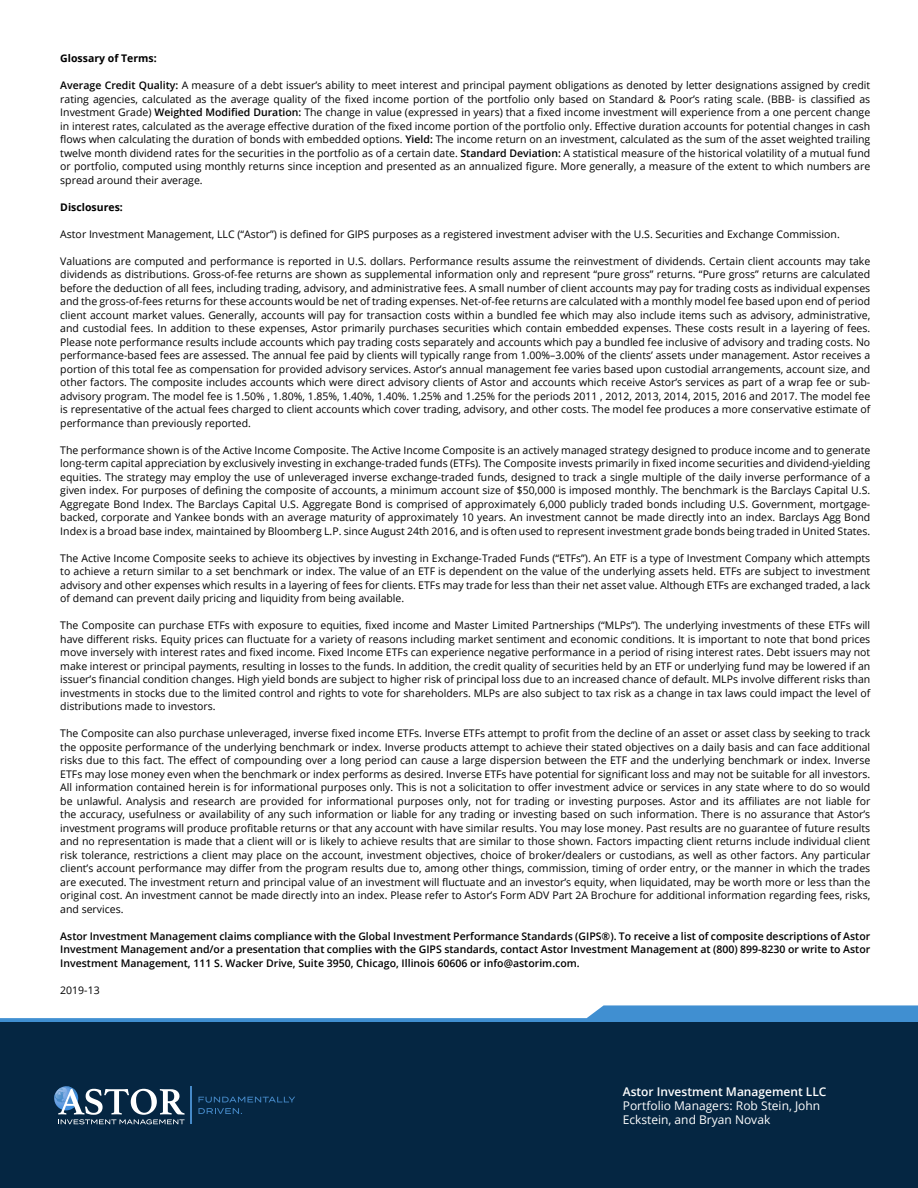
<style>
.page{position:relative;width:918px;height:1188px;background:#fff}
.page>*{position:absolute;margin:0;border:0;box-sizing:border-box;transform-origin:0 0}
.t1{font:12px/14.4px "Open Sans";color:#fff}
.t2{font:600 12px "Open Sans";color:#fff}
.t3{font:10.5px/13.5px "Open Sans";color:#000;text-align:justify}
.t4{font:600 10.5px/13.5px "Open Sans";color:#000;text-align:justify}
.t5{font:700 10.5px "Open Sans";color:#000}
.s1{font-weight:600}
</style>
<div class="page">
<svg style="left:0;top:1005px;width:918px;height:18px"></svg>
<div style="left:0;top:1023px;width:918px;height:165px;background:#052642"></div>
<hr style="left:191px;top:1086px;width:1px;height:38px;background:#468ac9">
<svg style="left:199px;top:1097px;width:96px;height:17px"></svg>
<svg style="left:54px;top:1086px;width:131px;height:38px"></svg>
<p class="t5" style="left:60px;top:51px;width:98px">Glossary of Terms:</p>
<p class="t3" style="left:60px;top:78px;width:812px"><span class="s1">Average Credit Quality:</span> A measure of a debt issuer’s ability to meet interest and principal payment obligations as denoted by letter designations assigned by credit rating agencies, calculated as the average quality of the fixed income portion of the portfolio only based on Standard &amp; Poor’s rating scale. (BBB- is classified as Investment Grade) <span class="s1">Weighted Modified Duration:</span> The change in value (expressed in years) that a fixed income investment will experience from a one percent change in interest rates, calculated as the average effective duration of the fixed income portion of the portfolio only. Effective duration accounts for potential changes in cash flows when calculating the duration of bonds with embedded options. <span class="s1">Yield:</span> The income return on an investment, calculated as the sum of the asset weighted trailing twelve month dividend rates for the securities in the portfolio as of a certain date. <span class="s1">Standard Deviation:</span> A statistical measure of the historical volatility of a mutual fund or portfolio, computed using monthly returns since inception and presented as an annualized figure. More generally, a measure of the extent to which numbers are spread around their average.</p>
<p class="t5" style="left:60px;top:199px;width:64px">Disclosures:</p>
<p class="t3" style="left:60px;top:227px;width:781px">Astor Investment Management, LLC (“Astor”) is defined for GIPS purposes as a registered investment adviser with the U.S. Securities and Exchange Commission.</p>
<p class="t3" style="left:60px;top:254px;width:812px">Valuations are computed and performance is reported in U.S. dollars. Performance results assume the reinvestment of dividends. Certain client accounts may take dividends as distributions. Gross-of-fee returns are shown as supplemental information only and represent “pure gross” returns. “Pure gross” returns are calculated before the deduction of all fees, including trading, advisory, and administrative fees. A small number of client accounts may pay for trading costs as individual expenses and the gross-of-fees returns for these accounts would be net of trading expenses. Net-of-fee returns are calculated with a monthly model fee based upon end of period client account market values. Generally, accounts will pay for transaction costs within a bundled fee which may also include items such as advisory, administrative, and custodial fees. In addition to these expenses, Astor primarily purchases securities which contain embedded expenses. These costs result in a layering of fees.<br>Please note performance results include accounts which pay trading costs separately and accounts which pay a bundled fee inclusive of advisory and trading costs. No performance-based fees are assessed. The annual fee paid by clients will typically range from 1.00%–3.00% of the clients’ assets under management. Astor receives a portion of this total fee as compensation for provided advisory services. Astor’s annual management fee varies based upon custodial arrangements, account size, and other factors. The composite includes accounts which were direct advisory clients of Astor and accounts which receive Astor’s services as part of a wrap fee or sub&shy;advisory program. The model fee is 1.50% , 1.80%, 1.85%, 1.40%, 1.40%. 1.25% and 1.25% for the periods 2011 , 2012, 2013, 2014, 2015, 2016 and 2017. The model fee is representative of the actual fees charged to client accounts which cover trading, advisory, and other costs. The model fee produces a more conservative estimate of performance than previously reported.</p>
<p class="t3" style="left:60px;top:443px;width:812px">The performance shown is of the Active Income Composite. The Active Income Composite is an actively managed strategy designed to produce income and to generate long-term capital appreciation by exclusively investing in exchange-traded funds (ETFs). The Composite invests primarily in fixed income securities and dividend-yielding equities. The strategy may employ the use of unleveraged inverse exchange-traded funds, designed to track a single multiple of the daily inverse performance of a given index. For purposes of defining the composite of accounts, a minimum account size of $50,000 is imposed monthly. The benchmark is the Barclays Capital U.S.<br>Aggregate Bond Index. The Barclays Capital U.S. Aggregate Bond is comprised of approximately 6,000 publicly traded bonds including U.S. Government, mortgage&shy;backed, corporate and Yankee bonds with an average maturity of approximately 10 years. An investment cannot be made directly into an index. Barclays Agg Bond Index is a broad base index, maintained by Bloomberg L.P. since August 24th 2016, and is often used to represent investment grade bonds being traded in United States.</p>
<p class="t3" style="left:60px;top:551px;width:812px">The Active Income Composite seeks to achieve its objectives by investing in Exchange-Traded Funds (“ETFs”). An ETF is a type of Investment Company which attempts to achieve a return similar to a set benchmark or index. The value of an ETF is dependent on the value of the underlying assets held. ETFs are subject to investment advisory and other expenses which results in a layering of fees for clients. ETFs may trade for less than their net asset value. Although ETFs are exchanged traded, a lack of demand can prevent daily pricing and liquidity from being available.</p>
<p class="t3" style="left:60px;top:618px;width:812px">The Composite can purchase ETFs with exposure to equities, fixed income and Master Limited Partnerships (“MLPs”). The underlying investments of these ETFs will have different risks. Equity prices can fluctuate for a variety of reasons including market sentiment and economic conditions. It is important to note that bond prices move inversely with interest rates and fixed income. Fixed Income ETFs can experience negative performance in a period of rising interest rates. Debt issuers may not make interest or principal payments, resulting in losses to the funds. In addition, the credit quality of securities held by an ETF or underlying fund may be lowered if an issuer’s financial condition changes. High yield bonds are subject to higher risk of principal loss due to an increased chance of default. MLPs involve different risks than investments in stocks due to the limited control and rights to vote for shareholders. MLPs are also subject to tax risk as a change in tax laws could impact the level of distributions made to investors.</p>
<p class="t3" style="left:60px;top:726px;width:812px">The Composite can also purchase unleveraged, inverse fixed income ETFs. Inverse ETFs attempt to profit from the decline of an asset or asset class by seeking to track the opposite performance of the underlying benchmark or index. Inverse products attempt to achieve their stated objectives on a daily basis and can face additional risks due to this fact. The effect of compounding over a long period can cause a large dispersion between the ETF and the underlying benchmark or index. Inverse ETFs may lose money even when the benchmark or index performs as desired. Inverse ETFs have potential for significant loss and may not be suitable for all investors.<br>All information contained herein is for informational purposes only. This is not a solicitation to offer investment advice or services in any state where to do so would be unlawful. Analysis and research are provided for informational purposes only, not for trading or investing purposes. Astor and its affiliates are not liable for the accuracy, usefulness or availability of any such information or liable for any trading or investing based on such information. There is no assurance that Astor’s investment programs will produce profitable returns or that any account with have similar results. You may lose money. Past results are no guarantee of future results and no representation is made that a client will or is likely to achieve results that are similar to those shown. Factors impacting client returns include individual client risk tolerance, restrictions a client may place on the account, investment objectives, choice of broker/dealers or custodians, as well as other factors. Any particular client’s account performance may differ from the program results due to, among other things, commission, timing of order entry, or the manner in which the trades are executed. The investment return and principal value of an investment will fluctuate and an investor’s equity, when liquidated, may be worth more or less than the original cost. An investment cannot be made directly into an index. Please refer to Astor’s Form ADV Part 2A Brochure for additional information regarding fees, risks, and services.</p>
<p class="t4" style="left:60px;top:929px;width:812px">Astor Investment Management claims compliance with the Global Investment Performance Standards (GIPS®). To receive a list of composite descriptions of Astor Investment Management and/or a presentation that complies with the GIPS standards, contact Astor Investment Management at (800) 899-8230 or write to Astor Investment Management, 111 S. Wacker Drive, Suite 3950, Chicago, Illinois 60606 or info@astorim.com.</p>
<p class="t3" style="left:60px;top:983px;width:41px">2019-13</p>
<p class="t2" style="left:623px;top:1083px;width:205px">Astor Investment Management LLC</p>
<p class="t1" style="left:623px;top:1098px;width:199px">Portfolio Managers: Rob Stein, John<br>Eckstein, and Bryan Novak</p>
</div>
